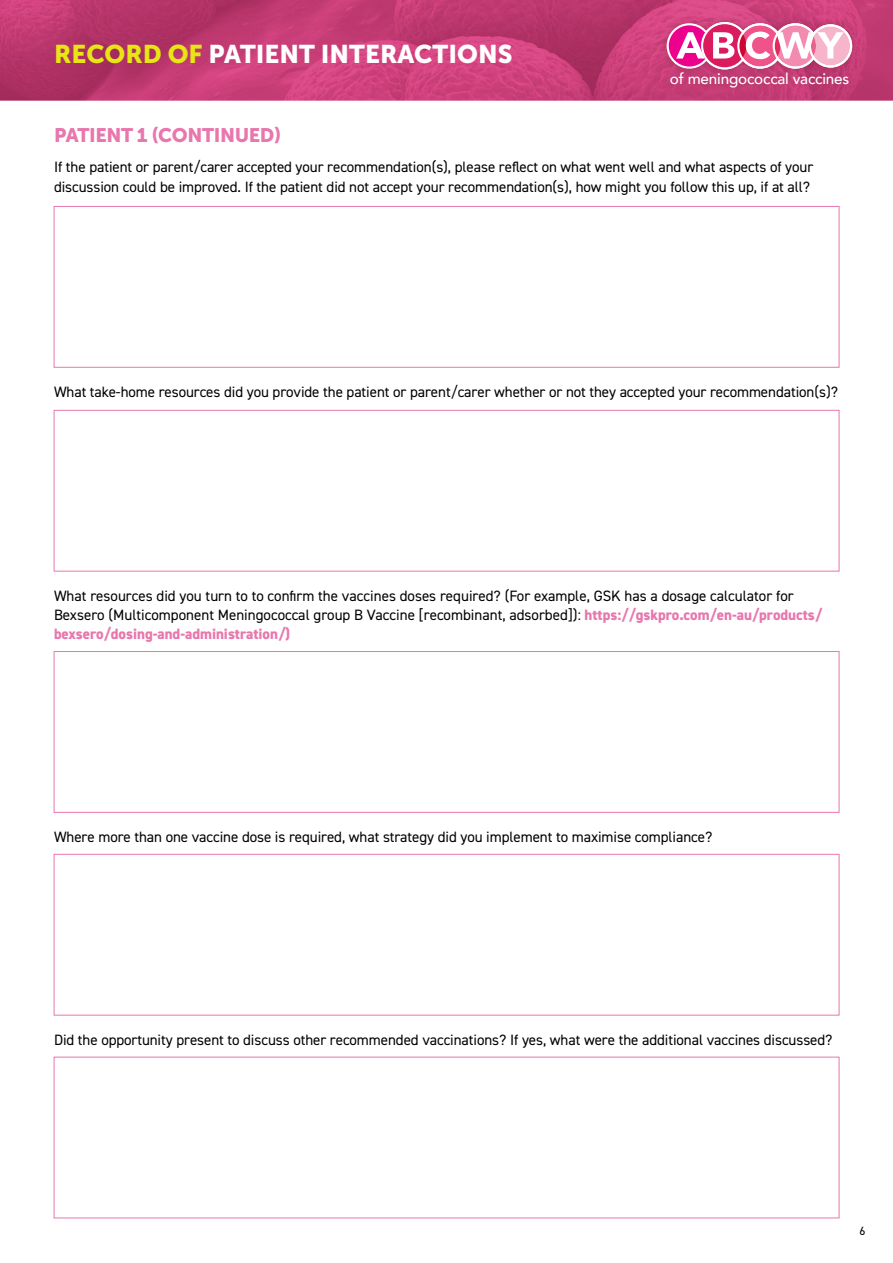
<style>
.page{position:relative;width:893px;height:1263px;background:#fff}
.page>*{position:absolute;margin:0;border:0;box-sizing:border-box;transform-origin:0 0}
.t1{font:25.5px "Museo Sans 900";color:#fff}
.t2{font:19.5px "Museo Sans 900";letter-spacing:-.02em;color:#e877ae}
.t3{font:500 15.3px "Avenir";letter-spacing:-.01em;color:#fff}
.t4{font:15px/18.8px "DIN2014";letter-spacing:-.005em;color:#000}
.t5{font:12px "DIN2014";color:#000}
.s1{color:#e7e614}
.s2{font-weight:800;color:#e877ae}
</style>
<div class="page">
<img style="left:0;top:0;width:893px;height:100px">
<div style="left:659px;top:14px;width:201px;height:80px;background:#000;opacity:.2"></div>
<svg style="left:667px;top:22px;width:185px;height:47px"></svg>
<div style="left:54px;top:206px;width:785px;height:162px;border:1px solid #e877ae"></div>
<div style="left:54px;top:410px;width:785px;height:161px;border:1px solid #e877ae"></div>
<div style="left:54px;top:651px;width:785px;height:162px;border:1px solid #e877ae"></div>
<div style="left:54px;top:854px;width:785px;height:161px;border:1px solid #e877ae"></div>
<div style="left:54px;top:1057px;width:785px;height:161px;border:1px solid #e877ae"></div>
<h1 class="t1" style="left:54px;top:39px;width:460px"><span class="s1">RECORD OF</span> PATIENT INTERACTIONS</h1>
<p class="t3" style="left:670px;top:65px;width:181px">of meningococcal vaccines</p>
<h2 class="t2" style="left:54px;top:124px;width:229px">PATIENT 1 (CONTINUED)</h2>
<p class="t4" style="left:54px;top:157px;width:761px;line-height:19.5px">If the patient or parent/carer accepted your recommendation(s), please reflect on what went well and what aspects of your discussion could be improved. If the patient did not accept your recommendation(s), how might you follow this up, if at all?</p>
<p class="t4" style="left:54px;top:382px;width:785px">What take-home resources did you provide the patient or parent/carer whether or not they accepted your recommendation(s)?</p>
<p class="t4" style="left:54px;top:586px;width:770px">What resources did you turn to to confirm the vaccines doses required? (For example, GSK has a dosage calculator for<br>Bexsero (Multicomponent Meningococcal group B Vaccine [recombinant, adsorbed]): <span class="s2">https://gskpro.com/en-au/products/ bexsero/dosing-and-administration/)</span></p>
<p class="t4" style="left:54px;top:827px;width:660px">Where more than one vaccine dose is required, what strategy did you implement to maximise compliance?</p>
<p class="t4" style="left:54px;top:1030px;width:780px">Did the opportunity present to discuss other recommended vaccinations? If yes, what were the additional vaccines discussed?</p>
<p class="t5" style="left:859px;top:1223px;width:7px">6</p>
</div>
